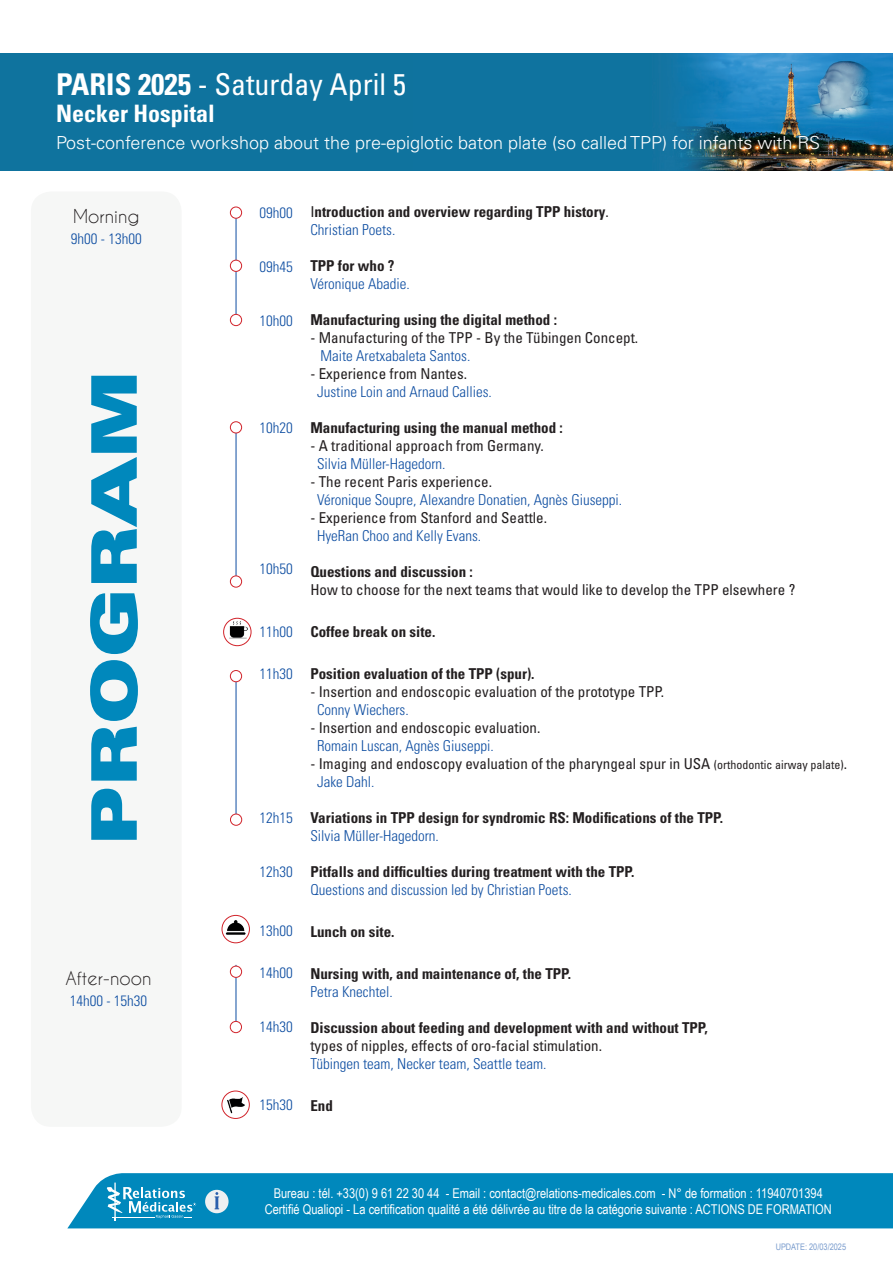
<style>
.page{position:relative;width:893px;height:1263px;background:#fff}
.page>*{position:absolute;margin:0;border:0;box-sizing:border-box;transform-origin:0 0}
.t1{font:63px "Univers LT Std X Black Ex";color:#0088bc}
.t2{font:condensed 30px "Univers LT Std";color:#fff}
.t3{font:700 condensed 24px "Univers LT Std";color:#fff}
.t4{font:300 18px "Univers LT Std";color:#fff}
.t5{font:18px "Caviar Dreams";color:#231f20}
.t6{font:condensed 15px/18px "Univers LT Std";color:#231f20}
.t7{font:700 condensed 15px/18px "Univers LT Std";color:#231f20}
.t8{font:300 condensed 15px "Univers LT Std";color:#0d4da1}
.t9{font:13.5px/16.5px "Arial Narrow";color:#fff;text-align:center}
.t10{font:9px "Arial Narrow";color:#789bcd}
.s1{font-weight:700}
.s2{font-weight:400}
.s3{font-weight:300;color:#0d4da1}
.s4{font-size:12px}
</style>
<div class="page">
<div style="left:0;top:53px;width:451px;height:118px;background:#0f739e"></div>
<img style="left:451px;top:53px;width:442px;height:118px">
<div style="left:30px;top:190px;width:153px;height:938px;background:#f6f7f6;border-radius:21px"></div>
<div style="left:29px;top:189px;width:155px;height:940px;border:2px solid #fff;border-radius:21px"></div>
<div style="left:67px;top:1173px;width:826px;height:55px;background:#0088bc"></div>
<svg style="left:107px;top:1182px;width:89px;height:38px"></svg>
<div style="left:205px;top:1190px;width:24px;height:23px;background:#eef0f1;border-radius:50%"></div>
<svg style="left:214px;top:1192px;width:5px;height:17px"></svg>
<hr style="left:236px;top:679px;width:1px;height:144px;background:#0d4da1">
<hr style="left:236px;top:965px;width:1px;height:62px;background:#0d4da1">
<div style="left:222px;top:915px;width:28px;height:28px;border:1px solid #d1232a;border-radius:50%"></div>
<img style="left:224px;top:917px;width:23px;height:22px">
<svg style="left:224px;top:618px;width:27px;height:28px"></svg>
<div style="left:223px;top:618px;width:28px;height:28px;border:1px solid #d1232a;border-radius:50%"></div>
<img style="left:228px;top:618px;width:19px;height:24px">
<div style="left:230px;top:670px;width:12px;height:12px;background:#fff;border-radius:50%"></div>
<div style="left:230px;top:670px;width:12px;height:12px;border:1px solid #d1232a;border-radius:50%"></div>
<div style="left:230px;top:966px;width:12px;height:11px;background:#fff;border-radius:50%"></div>
<div style="left:230px;top:966px;width:12px;height:12px;border:1px solid #d1232a;border-radius:50%"></div>
<div style="left:230px;top:1021px;width:12px;height:12px;background:#fff;border-radius:50%"></div>
<div style="left:230px;top:1021px;width:12px;height:12px;border:1px solid #d1232a;border-radius:50%"></div>
<div style="left:230px;top:814px;width:12px;height:11px;background:#fff;border-radius:50%"></div>
<div style="left:230px;top:814px;width:12px;height:12px;border:1px solid #d1232a;border-radius:50%"></div>
<hr style="left:236px;top:427px;width:1px;height:154px;background:#0d4da1">
<div style="left:230px;top:422px;width:12px;height:11px;background:#fff;border-radius:50%"></div>
<div style="left:230px;top:421px;width:12px;height:12px;border:1px solid #d1232a;border-radius:50%"></div>
<hr style="left:236px;top:213px;width:1px;height:107px;background:#0d4da1">
<div style="left:230px;top:314px;width:12px;height:12px;background:#fff;border-radius:50%"></div>
<div style="left:230px;top:314px;width:12px;height:12px;border:1px solid #d1232a;border-radius:50%"></div>
<div style="left:230px;top:207px;width:12px;height:11px;background:#fff;border-radius:50%"></div>
<div style="left:230px;top:207px;width:12px;height:12px;border:1px solid #d1232a;border-radius:50%"></div>
<div style="left:230px;top:260px;width:12px;height:11px;background:#fff;border-radius:50%"></div>
<div style="left:230px;top:260px;width:12px;height:12px;border:1px solid #d1232a;border-radius:50%"></div>
<div style="left:230px;top:576px;width:12px;height:11px;background:#fff;border-radius:50%"></div>
<div style="left:230px;top:575px;width:12px;height:12px;border:1px solid #d1232a;border-radius:50%"></div>
<svg style="left:222px;top:1091px;width:27px;height:27px"></svg>
<div style="left:222px;top:1091px;width:28px;height:28px;border:1px solid #d1232a;border-radius:50%"></div>
<img style="left:227px;top:1096px;width:19px;height:17px">
<h2 class="t2" style="left:56px;top:65px;width:352px"><span class="s1">PARIS 2025</span> - Saturday April 5</h2>
<h3 class="t3" style="left:56px;top:99px;width:160px">Necker Hospital</h3>
<p class="t4" style="left:56px;top:132px;width:765px">Post-conference workshop about the pre-epiglotic baton plate (so called TPP) for infants with RS</p>
<p class="t5" style="left:73px;top:205px;width:68px">Morning</p>
<p class="t8" style="left:71px;top:230px;width:72px">9h00 - 13h00</p>
<h1 class="t1" style="left:77px;top:845px;width:476px;rotate:-90deg">PROGRAM</h1>
<p class="t5" style="left:66px;top:967px;width:87px">After-noon</p>
<p class="t8" style="left:70px;top:992px;width:79px">14h00 - 15h30</p>
<p class="t8" style="left:259px;top:203px;width:35px">09h00</p>
<p class="t8" style="left:259px;top:257px;width:35px">09h45</p>
<p class="t8" style="left:259px;top:311px;width:35px">10h00</p>
<p class="t8" style="left:259px;top:418px;width:35px">10h20</p>
<p class="t8" style="left:259px;top:560px;width:35px">10h50</p>
<p class="t8" style="left:259px;top:623px;width:35px">11h00</p>
<p class="t8" style="left:259px;top:665px;width:35px">11h30</p>
<p class="t8" style="left:259px;top:809px;width:35px">12h15</p>
<p class="t8" style="left:259px;top:863px;width:35px">12h30</p>
<p class="t8" style="left:259px;top:921px;width:35px">13h00</p>
<p class="t8" style="left:259px;top:963px;width:35px">14h00</p>
<p class="t8" style="left:259px;top:1017px;width:35px">14h30</p>
<p class="t8" style="left:259px;top:1096px;width:35px">15h30</p>
<p class="t7" style="left:310px;top:203px;width:300px"><span class="s2">I</span>ntroduction and overview regarding TPP history<span class="s2">.<br></span><span class="s3">Christian Poets.</span></p>
<p class="t7" style="left:310px;top:257px;width:86px">TPP for who ?</p>
<p class="t8" style="left:310px;top:275px;width:101px">Véronique Abadie.</p>
<p class="t7" style="left:310px;top:311px;width:248px">Manufacturing using the digital method :</p>
<p class="t6" style="left:310px;top:329px;width:329px">- Manufacturing of the TPP - By the Tübingen Concept.</p>
<p class="t8" style="left:320px;top:347px;width:151px">Maite Aretxabaleta Santos.</p>
<p class="t6" style="left:310px;top:365px;width:158px">- Experience from Nantes.</p>
<p class="t8" style="left:317px;top:383px;width:176px">Justine Loin and Arnaud Callies.</p>
<p class="t7" style="left:310px;top:419px;width:254px">Manufacturing using the manual method :</p>
<p class="t6" style="left:310px;top:437px;width:235px">- A traditional approach from Germany.</p>
<p class="t8" style="left:317px;top:455px;width:130px">Silvia Müller-Hagedorn.</p>
<p class="t6" style="left:310px;top:473px;width:183px">- The recent Paris experience.</p>
<p class="t8" style="left:317px;top:491px;width:307px">Véronique Soupre, Alexandre Donatien, Agnès Giuseppi.</p>
<p class="t6" style="left:310px;top:509px;width:238px">- Experience from Stanford and Seattle.</p>
<p class="t8" style="left:317px;top:527px;width:166px">HyeRan Choo and Kelly Evans.</p>
<p class="t7" style="left:310px;top:563px;width:164px">Questions and discussion :</p>
<p class="t6" style="left:310px;top:581px;width:486px">How to choose for the next teams that would like to develop the TPP elsewhere ?</p>
<p class="t7" style="left:310px;top:623px;width:126px">Coffee break on site.</p>
<p class="t7" style="left:310px;top:665px;width:226px">Position evaluation of the TPP (spur).</p>
<p class="t6" style="left:310px;top:683px;width:355px">- Insertion and endoscopic evaluation of the prototype TPP.</p>
<p class="t8" style="left:317px;top:701px;width:93px">Conny Wiechers.</p>
<p class="t6" style="left:310px;top:719px;width:231px">- Insertion and endoscopic evaluation.</p>
<p class="t8" style="left:317px;top:737px;width:178px">Romain Luscan, Agnès Giuseppi.</p>
<p class="t6" style="left:317px;top:755px;width:531px;text-indent:-7px">- Imaging and endoscopy evaluation of the pharyngeal spur in USA <span class="s4">(orthodontic airway palate)</span>.<br><span class="s3">Jake Dahl.</span></p>
<p class="t7" style="left:310px;top:809px;width:414px">Variations in TPP design for syndromic RS: Modifications of the TPP.</p>
<p class="t8" style="left:310px;top:827px;width:130px">Silvia Müller-Hagedorn.</p>
<p class="t7" style="left:310px;top:863px;width:326px">Pitfalls and difficulties during treatment with the TPP.</p>
<p class="t8" style="left:310px;top:881px;width:263px">Questions and discussion led by Christian Poets.</p>
<p class="t7" style="left:310px;top:923px;width:86px">Lunch on site.</p>
<p class="t7" style="left:310px;top:965px;width:262px">Nursing with, and maintenance of, the TPP.</p>
<p class="t8" style="left:310px;top:983px;width:84px">Petra Knechtel.</p>
<p class="t7" style="left:310px;top:1019px;width:399px">Discussion about feeding and development with and without TPP,</p>
<p class="t6" style="left:310px;top:1037px;width:293px">types of nipples, effects of oro-facial stimulation.</p>
<p class="t8" style="left:310px;top:1055px;width:237px">Tübingen team, Necker team, Seattle team.</p>
<p class="t7" style="left:310px;top:1097px;width:24px">End</p>
<p class="t9" style="left:265px;top:1184px;width:569px">Bureau : tél. +33(0) 9 61 22 30 44 - Email : contact@relations-medicales.com - N° de formation : 11940701394<br>Certifié Qualiopi - La certification qualité a été délivrée au titre de la catégorie suivante : ACTIONS DE FORMATION</p>
<p class="t10" style="left:776px;top:1240px;width:72px">UPDATE: 20/03/2025</p>
</div>
